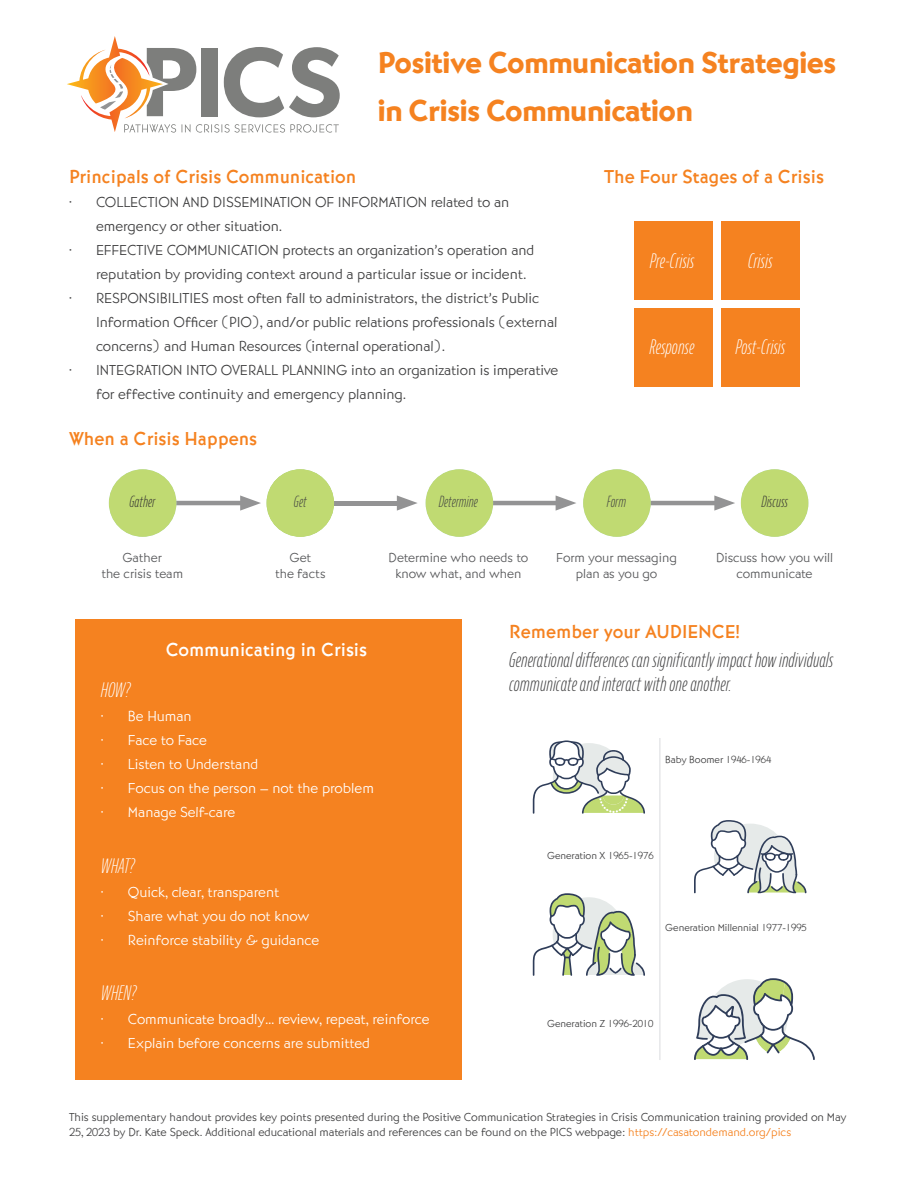
<style>
.page{position:relative;width:918px;height:1188px;background:#fff}
.page>*{position:absolute;margin:0;border:0;box-sizing:border-box;transform-origin:0 0}
.t1{font:31.5px/48px "Bernhard Got URW Hea";color:#f58220}
.t2{font:italic 300 extra-condensed 19.5px/24px "Bernina Sans";color:#3e3e3f}
.t3{font:500 19.5px "Bernhard Got URW";color:#f58220}
.t4{font:italic 300 extra-condensed 19.5px "Bernina Sans";color:#fff}
.t5{font:500 19.5px "Bernhard Got URW";color:#fff}
.t6{font:300 15px/24px "Bernhard Got URW";color:#3e3e3f}
.t7{font:300 15px "Bernhard Got URW";color:#fff}
.t8{font:italic 300 extra-condensed 15px "Bernina Sans";color:#3e3e3f}
.t9{font:italic 300 extra-condensed 15px "Bernina Sans";color:#312f30}
.t10{font:300 15px "Bernhard Got URW";letter-spacing:-.025em;color:#fff}
.t11{font:300 13.5px "Bernhard Got URW";color:#57585a}
.t12{font:300 12px/14.4px "Bernhard Got URW";color:#3e3e3f}
.t13{font:300 10.5px "Bernhard Got URW";color:#3e3e3f}
.s1{color:#f58220}
</style>
<div class="page">
<div style="left:75px;top:620px;width:387px;height:460px;background:#f58220"></div>
<hr style="left:659px;top:738px;width:2px;height:322px;background:#e6e7e9">
<div style="left:634px;top:221px;width:78px;height:78px;background:#f58220"></div>
<div style="left:721px;top:221px;width:79px;height:78px;background:#f58220"></div>
<div style="left:634px;top:308px;width:78px;height:78px;background:#f58220"></div>
<div style="left:721px;top:308px;width:79px;height:78px;background:#f58220"></div>
<svg style="left:67px;top:36px;width:273px;height:97px"></svg>
<hr style="left:589px;top:501px;width:134px;height:4px;background:#939394">
<svg style="left:714px;top:495px;width:21px;height:16px"></svg>
<hr style="left:430px;top:501px;width:134px;height:4px;background:#939394">
<svg style="left:556px;top:495px;width:20px;height:16px"></svg>
<hr style="left:271px;top:501px;width:134px;height:4px;background:#939394">
<svg style="left:397px;top:495px;width:21px;height:16px"></svg>
<hr style="left:114px;top:501px;width:134px;height:4px;background:#939394">
<div style="left:426px;top:469px;width:67px;height:68px;background:#c0da72;border-radius:50%"></div>
<div style="left:109px;top:469px;width:67px;height:68px;background:#c0da72;border-radius:50%"></div>
<div style="left:583px;top:469px;width:68px;height:68px;background:#c0da72;border-radius:50%"></div>
<div style="left:741px;top:469px;width:67px;height:68px;background:#c0da72;border-radius:50%"></div>
<svg style="left:240px;top:469px;width:94px;height:68px"></svg>
<svg style="left:533px;top:740px;width:112px;height:74px"></svg>
<svg style="left:533px;top:893px;width:112px;height:83px"></svg>
<svg style="left:694px;top:820px;width:112px;height:73px"></svg>
<svg style="left:694px;top:978px;width:121px;height:82px"></svg>
<h1 class="t1" style="left:378px;top:39px;width:459px">Positive Communication Strategies in Crisis Communication</h1>
<h2 class="t3" style="left:69px;top:166px;width:289px">Principals of Crisis Communication</h2>
<h2 class="t3" style="left:604px;top:166px;width:221px">The Four Stages of a Crisis</h2>
<p class="t6" style="left:69px;top:191px;width:442px">• COLLECTION AND DISSEMINATION OF INFORMATION related to an</p>
<p class="t6" style="left:96px;top:215px;width:188px">emergency or other situation.</p>
<p class="t6" style="left:96px;top:239px;width:440px;text-indent:-27px">• EFFECTIVE COMMUNICATION protects an organization’s operation and reputation by providing context around a particular issue or incident.</p>
<p class="t6" style="left:96px;top:287px;width:463px;text-indent:-27px">• RESPONSIBILITIES most often fall to administrators, the district’s Public<br>Information Officer (PIO), and/or public relations professionals (external concerns) and Human Resources (internal operational).</p>
<p class="t6" style="left:69px;top:359px;width:491px">• INTEGRATION INTO OVERALL PLANNING into an organization is imperative</p>
<p class="t4" style="left:650px;top:251px;width:46px">Pre-Crisis</p>
<p class="t4" style="left:748px;top:251px;width:26px">Crisis</p>
<p class="t4" style="left:650px;top:337px;width:46px">Response</p>
<p class="t4" style="left:735px;top:337px;width:52px">Post-Crisis</p>
<p class="t6" style="left:96px;top:383px;width:312px">for effective continuity and emergency planning.</p>
<h2 class="t3" style="left:69px;top:427px;width:190px">When a Crisis Happens</h2>
<p class="t9" style="left:129px;top:494px;width:27px">Gather</p>
<p class="t8" style="left:294px;top:494px;width:14px">Get</p>
<p class="t8" style="left:439px;top:494px;width:41px">Determine</p>
<p class="t8" style="left:607px;top:494px;width:21px">Form</p>
<p class="t9" style="left:761px;top:494px;width:28px">Discuss</p>
<p class="t11" style="left:123px;top:549px;width:41px">Gather</p>
<p class="t11" style="left:289px;top:549px;width:23px">Get</p>
<p class="t11" style="left:389px;top:549px;width:141px">Determine who needs to</p>
<p class="t11" style="left:556px;top:549px;width:122px">Form your messaging</p>
<p class="t11" style="left:716px;top:549px;width:119px">Discuss how you will</p>
<p class="t11" style="left:101px;top:565px;width:83px">the crisis team</p>
<p class="t11" style="left:275px;top:565px;width:52px">the facts</p>
<p class="t11" style="left:395px;top:565px;width:127px">know what, and when</p>
<p class="t11" style="left:576px;top:565px;width:83px">plan as you go</p>
<p class="t11" style="left:737px;top:565px;width:77px">communicate</p>
<h2 class="t5" style="left:166px;top:639px;width:203px">Communicating in Crisis</h2>
<p class="t4" style="left:101px;top:680px;width:31px">HOW?</p>
<p class="t7" style="left:101px;top:707px;width:92px">• Be Human</p>
<p class="t10" style="left:101px;top:731px;width:107px">• Face to Face</p>
<p class="t7" style="left:101px;top:755px;width:159px">• Listen to Understand</p>
<p class="t7" style="left:101px;top:779px;width:274px">• Focus on the person – not the problem</p>
<p class="t7" style="left:101px;top:803px;width:136px">• Manage Self-care</p>
<h3 class="t4" style="left:101px;top:856px;width:35px">WHAT?</h3>
<p class="t7" style="left:101px;top:883px;width:180px">• Quick, clear, transparent</p>
<p class="t7" style="left:101px;top:907px;width:210px">• Share what you do not know</p>
<h2 class="t3" style="left:509px;top:620px;width:232px">Remember your AUDIENCE!</h2>
<p class="t2" style="left:509px;top:649px;width:326px">Generational differences can significantly impact how individuals communicate and interact with one another.</p>
<p class="t13" style="left:665px;top:753px;width:108px">Baby Boomer 1946-1964</p>
<p class="t13" style="left:547px;top:849px;width:108px">Generation X 1965-1976</p>
<p class="t13" style="left:665px;top:921px;width:143px">Generation Millennial 1977-1995</p>
<p class="t7" style="left:101px;top:931px;width:220px">• Reinforce stability &amp; guidance</p>
<h3 class="t4" style="left:101px;top:983px;width:37px">WHEN?</h3>
<p class="t7" style="left:101px;top:1010px;width:330px">• Communicate broadly… review, repeat, reinforce</p>
<p class="t13" style="left:547px;top:1017px;width:108px">Generation Z 1996-2010</p>
<p class="t7" style="left:101px;top:1034px;width:271px">• Explain before concerns are submitted</p>
<p class="t12" style="left:69px;top:1110px;width:779px">This supplementary handout provides key points presented during the Positive Communication Strategies in Crisis Communication training provided on May<br>25, 2023 by Dr. Kate Speck. Additional educational materials and references can be found on the PICS webpage: <span class="s1">https://casatondemand.org/pics</span></p>
</div>
